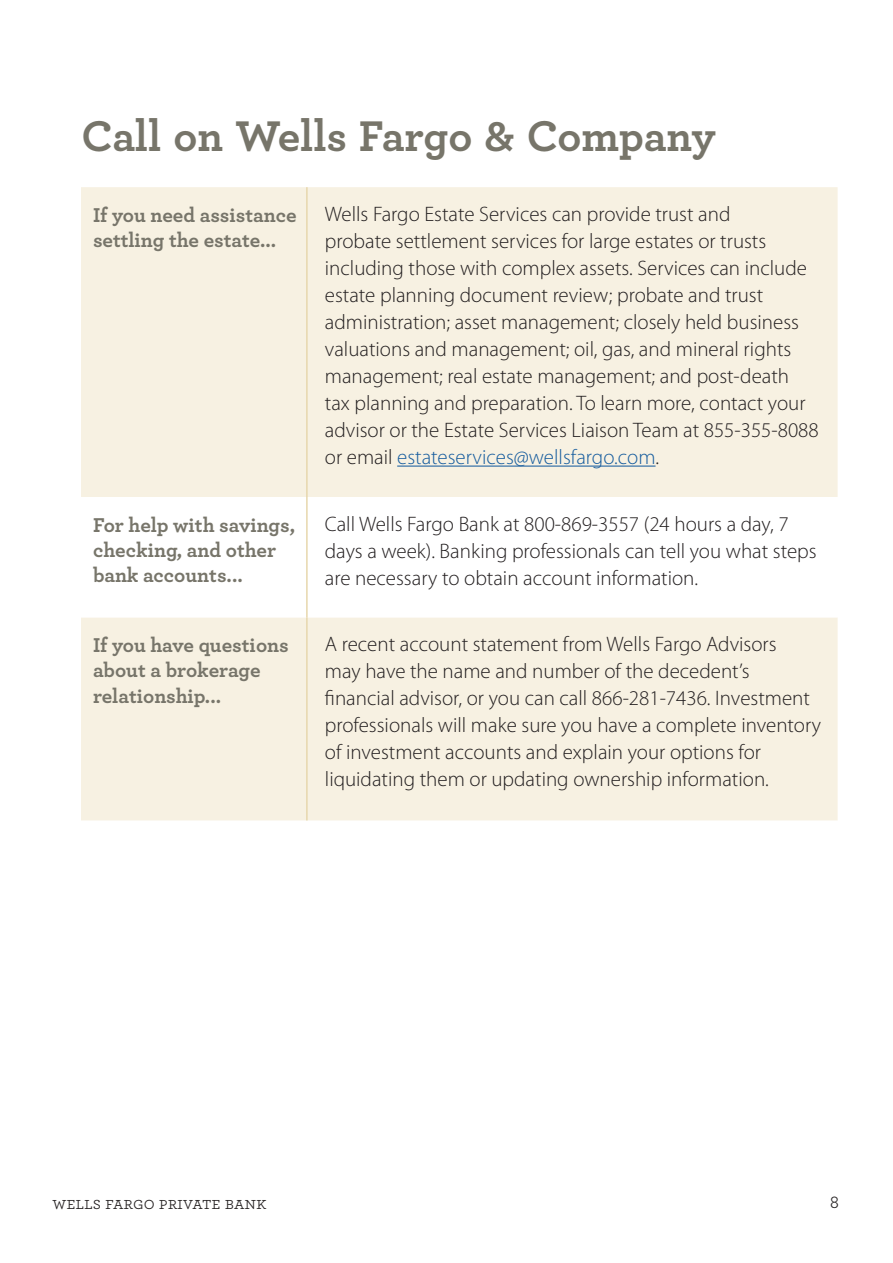
<style>
.page{position:relative;width:893px;height:1263px;background:#fff}
.page>*{position:absolute;margin:0;border:0;box-sizing:border-box;transform-origin:0 0}
.t1{font:700 45px "Archer";letter-spacing:-.005em;color:#77756a}
.t2{font:300 21px/27px "Myriad Pro";color:#231f20}
.t3{font:700 21px/25.2px "Archer";color:#77756a}
.t4{font:18px "Archer";color:#231f20}
.s1{color:#175d9e}
</style>
<div class="page">
<div style="left:81px;top:187px;width:757px;height:633px;background:#f7f1e2"></div>
<svg style="left:81px;top:497px;width:757px;height:120px"></svg>
<hr style="left:306px;top:187px;width:2px;height:310px;background:#e7d7ad">
<hr style="left:306px;top:617px;width:2px;height:203px;background:#e7d7ad">
<hr style="left:306px;top:497px;width:2px;height:120px;background:#e7d7ad">
<hr style="left:397px;top:466px;width:259px;height:1px;background:#175d9e">
<h2 class="t1" style="left:82px;top:101px;width:636px">Call on Wells Fargo &amp; Company</h2>
<p class="t3" style="left:93px;top:201px;width:205px">If you need assistance settling the estate...</p>
<p class="t2" style="left:325px;top:201px;width:495px">Wells Fargo Estate Services can provide trust and<br>probate settlement services for large estates or trusts including those with complex assets. Services can include estate planning document review; probate and trust administration; asset management; closely held business valuations and management; oil, gas, and mineral rights management; real estate management; and post-death tax planning and preparation. To learn more, contact your advisor or the Estate Services Liaison Team at 855-355-8088 or email <span class="s1">estateservices@wellsfargo.com</span>.</p>
<p class="t3" style="left:93px;top:511px;width:204px">For help with savings, checking, and other bank accounts...</p>
<p class="t2" style="left:325px;top:511px;width:493px">Call Wells Fargo Bank at 800-869-3557 (24 hours a day, 7 days a week). Banking professionals can tell you what steps are necessary to obtain account information.</p>
<p class="t3" style="left:93px;top:631px;width:197px">If you have questions about a brokerage relationship...</p>
<p class="t2" style="left:325px;top:631px;width:498px">A recent account statement from Wells Fargo Advisors<br>may have the name and number of the decedent’s financial advisor, or you can call 866-281-7436. Investment professionals will make sure you have a complete inventory of investment accounts and explain your options for liquidating them or updating ownership information.</p>
<p class="t4" style="left:52px;top:1190px;width:216px">wells fargo private bank</p>
<p class="t4" style="left:830px;top:1189px;width:10px">8</p>
</div>
